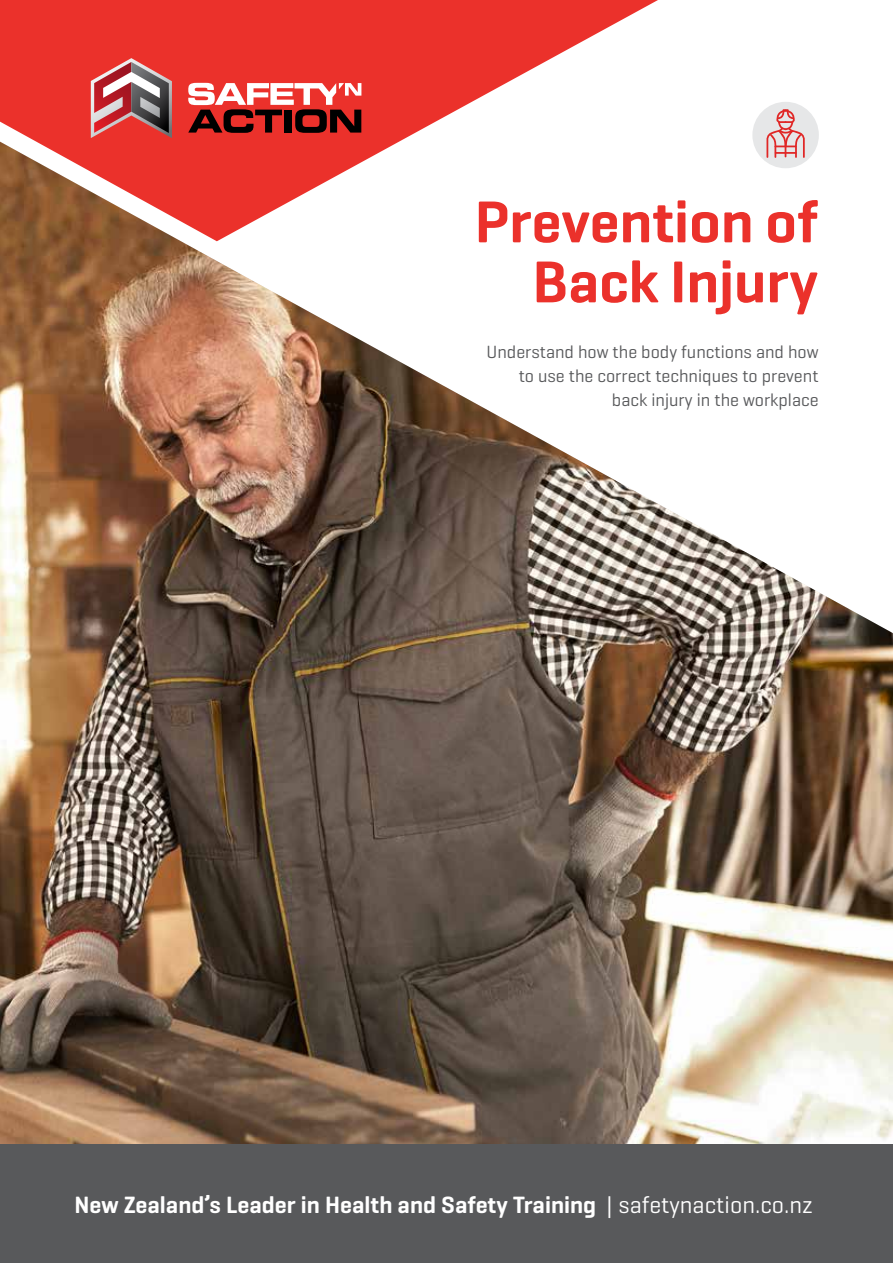
<style>
.page{position:relative;width:893px;height:1263px;background:#fff}
.page>*{position:absolute;margin:0;border:0;box-sizing:border-box;transform-origin:0 0}
.t1{font:600 60px/60px "Geogrotesque";color:#eb312b;text-align:right}
.t2{font:600 24px "Geogrotesque";color:#fff}
.t3{font:18px/24px "Geogrotesque";color:#58595b;text-align:right}
.s1{font-weight:400}
</style>
<div class="page">
<img style="left:0;top:161px;width:893px;height:983px">
<div style="left:752px;top:102px;width:67px;height:66px;background:#e6e7e8;border-radius:50%"></div>
<svg style="left:766px;top:109px;width:39px;height:49px"></svg>
<svg style="left:0;top:0;width:694px;height:241px;fill:#eb312b"></svg>
<svg style="left:91px;top:58px;width:81px;height:80px"></svg>
<svg style="left:188px;top:83px;width:173px;height:50px"></svg>
<div style="left:0;top:1144px;width:893px;height:119px;background:#58595b"></div>
<h1 class="t1" style="left:475px;top:191px;width:345px">Prevention of<br>Back Injury</h1>
<p class="t3" style="left:487px;top:340px;width:333px">Understand how the body functions and how to use the correct techniques to prevent back injury in the workplace</p>
<h2 class="t2" style="left:74px;top:1189px;width:740px">New Zealand’s Leader in Health and Safety Training <span class="s1">| safetynaction.co.nz</span></h2>
</div>
